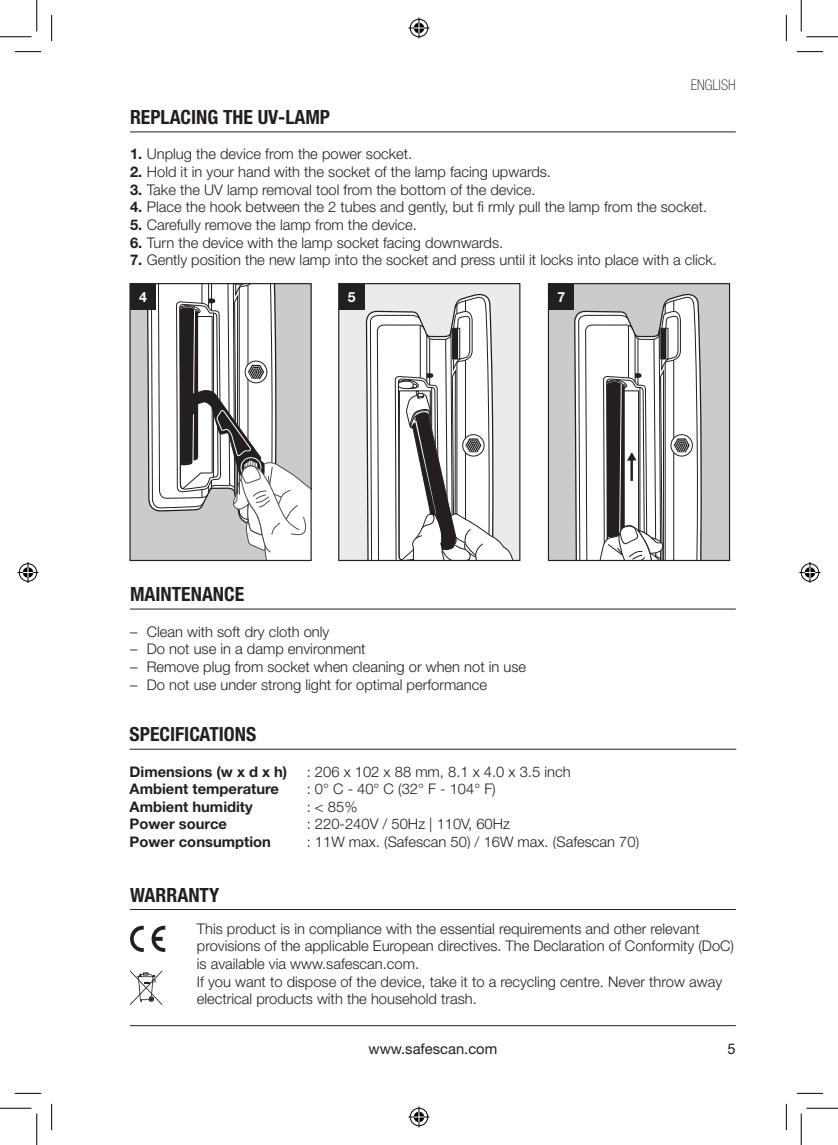
<style>
.page{position:relative;width:838px;height:1145px;background:#fff}
.page>*{position:absolute;margin:0;border:0;box-sizing:border-box;transform-origin:0 0}
.t1{font:700 condensed 19.6px "Helvetica Neue LT Std";color:#231f20}
.t2{font:300 14.7px/17.7px "Helvetica Neue LT Std";color:#231f20}
.t3{font:700 14.7px "Helvetica Neue LT Std";color:#231f20}
.t4{font:14.7px "Helvetica Neue LT Std";color:#231f20}
.t5{font:100 condensed 14.7px "Helvetica Neue LT Std";color:#231f20}
.t6{font:700 14px "Helvetica Neue LT Std";color:#fff}
.t7{font:700 13.83px "Helvetica Neue LT Std";color:#fff}
.s1{font-weight:700}
</style>
<div class="page">
<hr style="left:130px;top:1025px;width:605px;height:1px;background:#231f20">
<hr style="left:130px;top:132px;width:605px;height:1px;background:#231f20">
<hr style="left:130px;top:909px;width:605px;height:1px;background:#231f20">
<svg style="left:130px;top:970px;width:32px;height:35px"></svg>
<svg style="left:130px;top:926px;width:14px;height:26px"></svg>
<svg style="left:151px;top:926px;width:14px;height:26px"></svg>
<hr style="left:130px;top:609px;width:605px;height:1px;background:#231f20">
<div style="left:130px;top:284px;width:181px;height:276px;background:#cacbca"></div>
<svg style="left:146px;top:285px;width:163px;height:274px"></svg>
<div style="left:129px;top:283px;width:182px;height:278px;border:1px solid #231f20"></div>
<div style="left:130px;top:284px;width:26px;height:25px;background:#231f20"></div>
<div style="left:339px;top:284px;width:180px;height:276px;background:#eaebea"></div>
<svg style="left:365px;top:293px;width:148px;height:266px"></svg>
<div style="left:338px;top:283px;width:182px;height:278px;border:1px solid #231f20"></div>
<div style="left:339px;top:284px;width:26px;height:25px;background:#231f20"></div>
<div style="left:548px;top:284px;width:181px;height:276px;background:#cacbca"></div>
<div style="left:548px;top:283px;width:182px;height:278px;border:1px solid #231f20"></div>
<svg style="left:573px;top:293px;width:129px;height:267px;background:#c9c8c8"></svg>
<hr style="left:630px;top:460px;width:3px;height:21px;background:#231f20">
<div style="left:548px;top:284px;width:26px;height:25px;background:#231f20"></div>
<hr style="left:130px;top:749px;width:606px;height:1px;background:#231f20">
<svg style="left:15px;top:51px;width:26px;height:1px"></svg>
<svg style="left:796px;top:51px;width:27px;height:1px"></svg>
<svg style="left:15px;top:1093px;width:26px;height:1px"></svg>
<svg style="left:796px;top:1093px;width:27px;height:1px"></svg>
<svg style="left:51px;top:15px;width:1px;height:26px"></svg>
<svg style="left:51px;top:1104px;width:1px;height:26px"></svg>
<svg style="left:786px;top:15px;width:1px;height:26px"></svg>
<svg style="left:786px;top:1104px;width:1px;height:26px"></svg>
<hr style="left:0;top:36px;width:32px;height:1px;background:#000">
<hr style="left:806px;top:36px;width:31px;height:1px;background:#000">
<hr style="left:0;top:1108px;width:32px;height:1px;background:#000">
<hr style="left:806px;top:1108px;width:31px;height:1px;background:#000">
<hr style="left:36px;top:0;width:1px;height:31px;background:#000">
<hr style="left:36px;top:1113px;width:1px;height:32px;background:#000">
<hr style="left:800px;top:0;width:1px;height:31px;background:#000">
<hr style="left:800px;top:1113px;width:1px;height:32px;background:#000">
<svg style="left:408px;top:18px;width:21px;height:21px"></svg>
<svg style="left:408px;top:1106px;width:21px;height:21px"></svg>
<svg style="left:18px;top:562px;width:21px;height:21px"></svg>
<svg style="left:799px;top:562px;width:21px;height:21px"></svg>
<h1 class="t1" style="left:130px;top:105px;width:201px">REPLACING THE UV-LAMP</h1>
<h1 class="t1" style="left:130px;top:108px;width:202px">REPLACING THE UV-LAMP</h1>
<p class="t5" style="left:690px;top:77px;width:46px">ENGLISH</p>
<p class="t5" style="left:691px;top:79px;width:47px">ENGLISH</p>
<p class="t2" style="left:130px;top:145px;width:284px"><span class="s1">1.</span> Unplug the device from the power socket.</p>
<p class="t2" style="left:130px;top:163px;width:422px"><span class="s1">2.</span> Hold it in your hand with the socket of the lamp facing upwards.</p>
<p class="t2" style="left:130px;top:180px;width:407px"><span class="s1">3.</span> Take the UV lamp removal tool from the bottom of the device.</p>
<p class="t2" style="left:130px;top:198px;width:578px"><span class="s1">4.</span> Place the hook between the 2 tubes and gently, but fi rmly pull the lamp from the socket.</p>
<p class="t2" style="left:130px;top:216px;width:288px"><span class="s1">5.</span> Carefully remove the lamp from the device.</p>
<p class="t2" style="left:130px;top:233px;width:379px;text-align:right"><span class="s1">6.</span> Turn the device with the lamp socket facing downwards. u</p>
<p class="t2" style="left:130px;top:147px;width:284px"><span class="s1">1.</span> Unplug the device from the power socket.</p>
<p class="t2" style="left:130px;top:165px;width:423px"><span class="s1">2.</span> Hold it in your hand with the socket of the lamp facing upwards.</p>
<p class="t2" style="left:130px;top:182px;width:407px"><span class="s1">3.</span> Take the UV lamp removal tool from the bottom of the device.</p>
<p class="t2" style="left:130px;top:200px;width:579px"><span class="s1">4.</span> Place the hook between the 2 tubes and gently, but fi rmly pull the lamp from the socket.</p>
<p class="t2" style="left:130px;top:218px;width:289px"><span class="s1">5.</span> Carefully remove the lamp from the device.</p>
<p class="t2" style="left:130px;top:235px;width:375px"><span class="s1">6.</span> Turn the device with the lamp socket facing downwards.</p>
<p class="t2" style="left:130px;top:253px;width:589px"><span class="s1">7.</span> Gently position the new lamp into the socket and press until it locks into place with a click.</p>
<p class="t2" style="left:532px;top:251px;width:13px">t l</p>
<p class="t2" style="left:604px;top:251px;width:114px">p e wh a cl k.</p>
<p class="t6" style="left:139px;top:288px;width:9px">4</p>
<p class="t6" style="left:348px;top:288px;width:9px">5</p>
<p class="t6" style="left:557px;top:288px;width:9px">7</p>
<p class="t7" style="left:139px;top:290px;width:9px">4</p>
<p class="t7" style="left:348px;top:290px;width:9px">5</p>
<p class="t7" style="left:557px;top:290px;width:9px">7</p>
<h1 class="t1" style="left:130px;top:582px;width:116px">MAINTENANCE</h1>
<p class="t2" style="left:130px;top:622px;width:201px">– Clean with soft dry cloth only</p>
<p class="t2" style="left:130px;top:639px;width:237px">– Do not use in a damp environment</p>
<p class="t2" style="left:130px;top:657px;width:398px">– Remove plug from socket when cleaning or when not in use</p>
<p class="t2" style="left:130px;top:674px;width:359px">– Do not use under strong light for optimal performance</p>
<h1 class="t1" style="left:130px;top:723px;width:128px">SPECIFICATIONS</h1>
<p class="t3" style="left:130px;top:762px;width:159px">Dimensions (w x d x h)</p>
<p class="t2" style="left:307px;top:762px;width:265px">: 206 x 102 x 88 mm, 8.1 x 4.0 x 3.5 inch</p>
<p class="t3" style="left:130px;top:780px;width:151px">Ambient temperature</p>
<p class="t2" style="left:307px;top:780px;width:190px">: 0° C - 40° C (32° F - 104° F)</p>
<p class="t3" style="left:130px;top:797px;width:125px">Ambient humidity</p>
<p class="t2" style="left:307px;top:797px;width:52px">: &lt; 85%</p>
<p class="t3" style="left:130px;top:815px;width:99px">Power source</p>
<p class="t2" style="left:307px;top:815px;width:205px">: 220-240V / 50Hz | 110V, 60Hz</p>
<p class="t3" style="left:130px;top:832px;width:143px">Power consumption</p>
<p class="t2" style="left:307px;top:832px;width:334px">: 11W max. (Safescan 50) / 16W max. (Safescan 70)</p>
<h1 class="t1" style="left:130px;top:881px;width:91px">WARRANTY</h1>
<p class="t2" style="left:196px;top:917px;width:539px">This product is in compliance with the essential requirements and other relevant provisions of the applicable European directives. The Declaration of Conformity (DoC) is available via www.safescan.com.<br>If you want to dispose of the device, take it to a recycling centre. Never throw away electrical products with the household trash.</p>
<p class="t3" style="left:130px;top:834px;width:142px">Power consumption</p>
<p class="t2" style="left:307px;top:834px;width:333px">: 11W max. (Safescan 50) / 16W max. (Safescan 70)</p>
<p class="t2" style="left:197px;top:919px;width:538px">This product is in compliance with the essential requirements and other relevant provisions of the applicable European directives. The Declaration of Conformity (DoC) is available via www.safescan.com.<br>If you want to dispose of the device, take it to a recycling centre. Never throw away electrical products with the household trash.</p>
<p class="t4" style="left:368px;top:1036px;width:130px">www.safescan.com</p>
<p class="t4" style="left:728px;top:1036px;width:10px">1</p>
<p class="t4" style="left:368px;top:1040px;width:130px">www.safescan.com</p>
<p class="t4" style="left:727px;top:1040px;width:10px">5</p>
</div>
